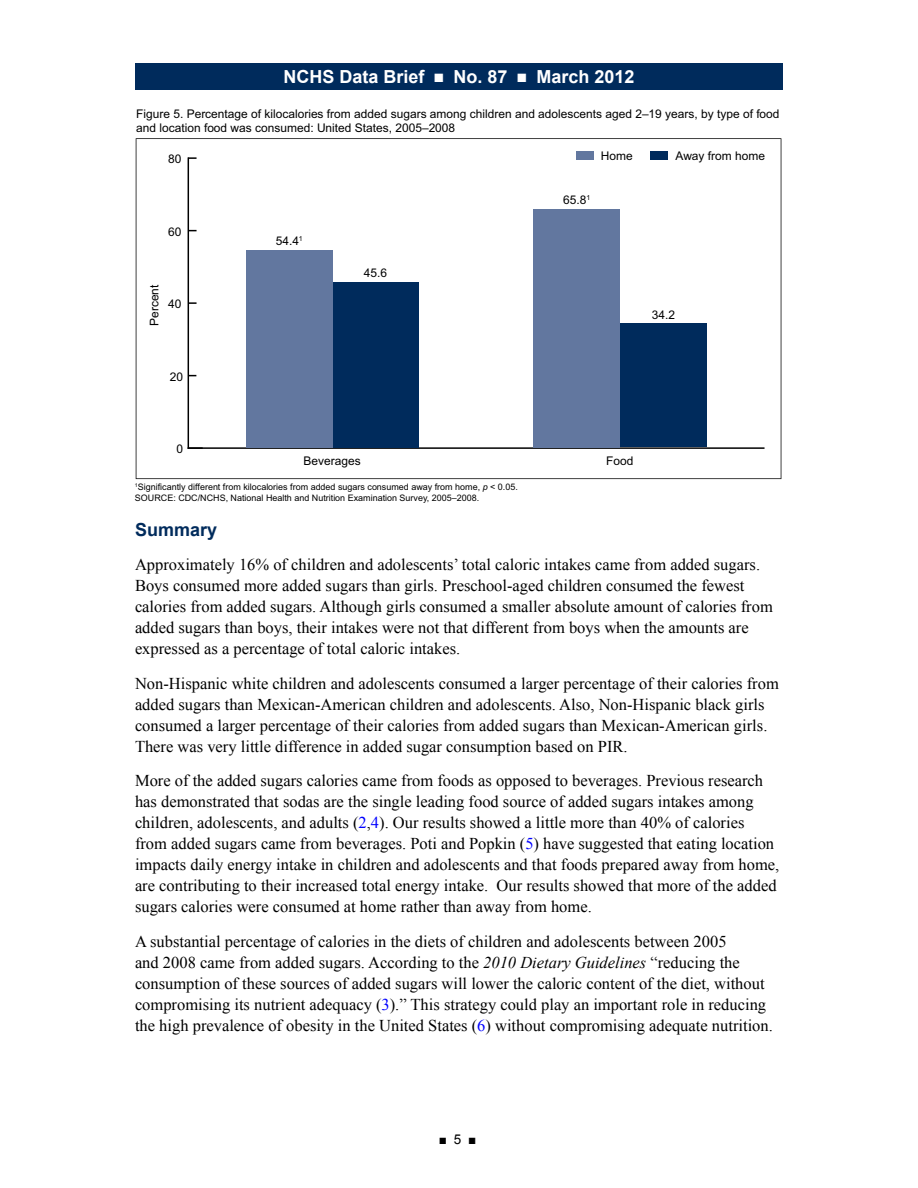
<style>
.page{position:relative;width:918px;height:1188px;background:#fff}
.page>*{position:absolute;margin:0;border:0;box-sizing:border-box;transform-origin:0 0}
.t1{font:700 18px "Arial";color:#fff}
.t2{font:700 18px "Arial";color:#002b5c}
.t3{font:16.5px/21px "Times New Roman";color:#000}
.t4{font:13.5px "Arial";color:#000}
.t5{font:12px/13.5px "Arial";color:#000}
.t6{font:9px/10.5px "Arial";color:#000}
.s1{font-style:italic}
.s2{color:#00f}
</style>
<div class="page">
<div style="left:135px;top:63px;width:648px;height:27px;background:#002b5c"></div>
<svg style="left:136px;top:138px;width:645px;height:341px"></svg>
<div style="left:650px;top:151px;width:18px;height:9px;background:#002b5c"></div>
<div style="left:576px;top:151px;width:18px;height:9px;background:#62779f"></div>
<hr style="left:188px;top:447px;width:576px;height:2px;background:#000">
<hr style="left:188px;top:158px;width:1px;height:290px;background:#000">
<svg style="left:189px;top:447px;width:14px;height:2px"></svg>
<svg style="left:189px;top:302px;width:8px;height:2px"></svg>
<svg style="left:188px;top:157px;width:9px;height:2px"></svg>
<div style="left:332px;top:282px;width:86px;height:165px;background:#002b5c"></div>
<div style="left:620px;top:323px;width:86px;height:124px;background:#002b5c"></div>
<div style="left:246px;top:250px;width:86px;height:197px;background:#62779f"></div>
<div style="left:534px;top:209px;width:86px;height:238px;background:#62779f"></div>
<p class="t1" style="left:284px;top:65px;width:352px">NCHS Data Brief ■ No. 87 ■ March 2012</p>
<p class="t5" style="left:136px;top:107px;width:645px">Figure 5. Percentage of kilocalories from added sugars among children and adolescents aged 2–19 years, by type of food and location food was consumed: United States, 2005–2008</p>
<p class="t5" style="left:168px;top:152px;width:15px">80</p>
<p class="t5" style="left:601px;top:149px;width:33px">Home</p>
<p class="t5" style="left:676px;top:149px;width:91px">Away from home</p>
<p class="t5" style="left:168px;top:225px;width:15px">60</p>
<p class="t5" style="left:148px;top:326px;width:43px;rotate:-90deg">Percent</p>
<p class="t5" style="left:168px;top:297px;width:15px">40</p>
<p class="t5" style="left:170px;top:370px;width:15px">20</p>
<p class="t5" style="left:276px;top:234px;width:29px">54.4<sup>1</sup></p>
<p class="t5" style="left:364px;top:267px;width:25px">45.6</p>
<p class="t5" style="left:563px;top:193px;width:29px">65.8<sup>1</sup></p>
<p class="t5" style="left:652px;top:308px;width:25px">34.2</p>
<p class="t5" style="left:176px;top:442px;width:8px">0</p>
<p class="t5" style="left:304px;top:454px;width:59px">Beverages</p>
<p class="t5" style="left:606px;top:454px;width:29px">Food</p>
<p class="t6" style="left:135px;top:482px;width:384px"><sup>1</sup>Significantly different from kilocalories from added sugars consumed away from home, <span class="s1">p</span> &lt; 0.05.<br>SOURCE: CDC/NCHS, National Health and Nutrition Examination Survey, 2005–2008.</p>
<p class="t2" style="left:135px;top:517px;width:84px">Summary</p>
<p class="t3" style="left:135px;top:554px;width:639px">Approximately 16% of children and adolescents’ total caloric intakes came from added sugars.<br>Boys consumed more added sugars than girls. Preschool-aged children consumed the fewest calories from added sugars. Although girls consumed a smaller absolute amount of calories from added sugars than boys, their intakes were not that different from boys when the amounts are expressed as a percentage of total caloric intakes.</p>
<p class="t3" style="left:135px;top:672px;width:645px">Non-Hispanic white children and adolescents consumed a larger percentage of their calories from added sugars than Mexican-American children and adolescents. Also, Non-Hispanic black girls consumed a larger percentage of their calories from added sugars than Mexican-American girls.<br>There was very little difference in added sugar consumption based on PIR.</p>
<p class="t3" style="left:135px;top:770px;width:630px">More of the added sugars calories came from foods as opposed to beverages. Previous research has demonstrated that sodas are the single leading food source of added sugars intakes among children, adolescents, and adults (<span class="s2">2</span>,<span class="s2">4</span>). Our results showed a little more than 40% of calories</p>
<p class="t3" style="left:135px;top:833px;width:641px">from added sugars came from beverages. Poti and Popkin (<span class="s2">5</span>) have suggested that eating location</p>
<p class="t3" style="left:135px;top:854px;width:646px">impacts daily energy intake in children and adolescents and that foods prepared away from home, are contributing to their increased total energy intake. Our results showed that more of the added sugars calories were consumed at home rather than away from home.</p>
<p class="t3" style="left:135px;top:930px;width:633px">A substantial percentage of calories in the diets of children and adolescents between 2005<br>and 2008 came from added sugars. According to the <span class="s1">2010 Dietary Guidelines</span> “reducing the consumption of these sources of added sugars will lower the caloric content of the diet, without compromising its nutrient adequacy (<span class="s2">3</span>).” This strategy could play an important role in reducing</p>
<p class="t3" style="left:135px;top:1015px;width:639px">the high prevalence of obesity in the United States (<span class="s2">6</span>) without compromising adequate nutrition.</p>
<p class="t4" style="left:439px;top:1130px;width:39px">■ 5 ■</p>
</div>
